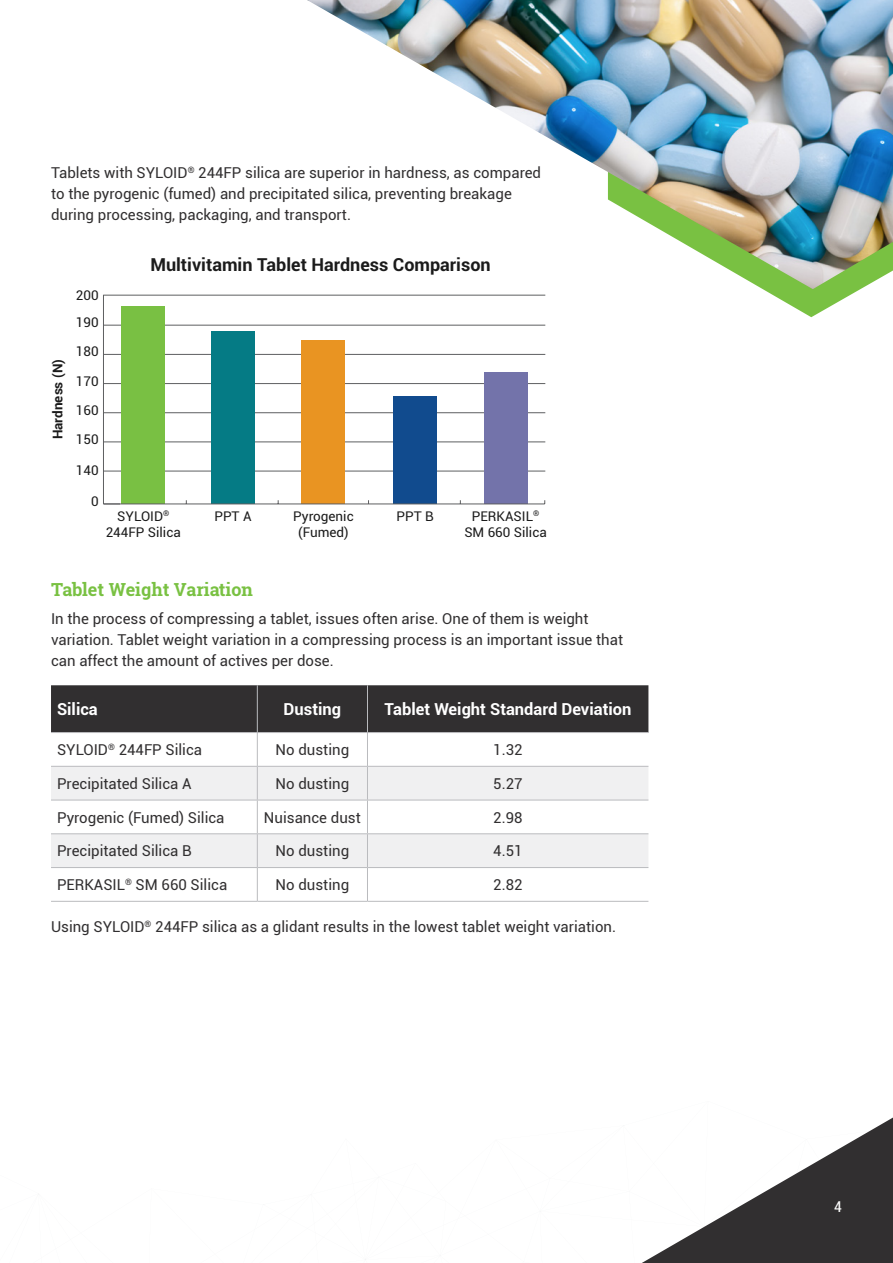
<style>
.page{position:relative;width:893px;height:1263px;background:#fff}
.page>*{position:absolute;margin:0;border:0;box-sizing:border-box;transform-origin:0 0}
.t1{font:700 18px "Roboto";color:#1b1b1b}
.t2{font:700 18px "Roboto Slab";color:#79c142}
.t3{font:700 16.5px "Roboto";color:#fff}
.body_text{font:15px/21px "Roboto";color:#312f30}
.body_text-2{font:condensed 15px "Roboto";color:#fff}
.t4{font:13.5px/16.2px "Roboto";color:#1b1b1b;text-align:center}
.t5{font:700 13.5px "Roboto";color:#1b1b1b}
.t6{font:7.8px "Roboto";color:#1b1b1b}
</style>
<div class="page">
<svg style="left:642px;top:1117px;width:251px;height:146px"></svg>
<hr style="left:103px;top:295px;width:1px;height:209px;background:#5e5f61">
<hr style="left:104px;top:471px;width:441px;height:1px;background:#5e5f61">
<hr style="left:104px;top:441px;width:441px;height:1px;background:#5e5f61">
<hr style="left:104px;top:412px;width:441px;height:1px;background:#5e5f61">
<hr style="left:104px;top:383px;width:441px;height:1px;background:#5e5f61">
<hr style="left:104px;top:354px;width:441px;height:1px;background:#5e5f61">
<hr style="left:104px;top:325px;width:441px;height:1px;background:#5e5f61">
<hr style="left:104px;top:295px;width:441px;height:1px;background:#5e5f61">
<div style="left:121px;top:306px;width:43px;height:198px;background:#79c043"></div>
<div style="left:211px;top:331px;width:44px;height:173px;background:#057b85"></div>
<div style="left:302px;top:341px;width:43px;height:163px;background:#e99422"></div>
<div style="left:393px;top:396px;width:44px;height:108px;background:#114b8e"></div>
<div style="left:484px;top:372px;width:43px;height:132px;background:#7373aa"></div>
<hr style="left:103px;top:504px;width:442px;height:1px;background:#5e5f61">
<div style="left:51px;top:685px;width:597px;height:47px;background:#312f30"></div>
<svg style="left:51px;top:767px;width:597px;height:100px;fill:#f0f0f1"></svg>
<hr style="left:257px;top:685px;width:1px;height:47px;background:#babbbe">
<hr style="left:367px;top:685px;width:1px;height:47px;background:#babbbe">
<hr style="left:51px;top:732px;width:206px;height:1px;background:#babbbe">
<hr style="left:257px;top:732px;width:110px;height:1px;background:#babbbe">
<hr style="left:257px;top:733px;width:1px;height:33px;background:#babbbe">
<hr style="left:367px;top:732px;width:281px;height:1px;background:#babbbe">
<hr style="left:367px;top:733px;width:1px;height:33px;background:#babbbe">
<hr style="left:257px;top:767px;width:1px;height:33px;background:#babbbe">
<hr style="left:367px;top:767px;width:1px;height:33px;background:#babbbe">
<hr style="left:257px;top:800px;width:1px;height:33px;background:#babbbe">
<hr style="left:367px;top:800px;width:1px;height:33px;background:#babbbe">
<hr style="left:257px;top:834px;width:1px;height:33px;background:#babbbe">
<hr style="left:367px;top:834px;width:1px;height:33px;background:#babbbe">
<hr style="left:257px;top:868px;width:1px;height:33px;background:#babbbe">
<hr style="left:367px;top:868px;width:1px;height:33px;background:#babbbe">
<hr style="left:51px;top:766px;width:206px;height:1px;background:#babbbe">
<hr style="left:257px;top:766px;width:110px;height:1px;background:#babbbe">
<hr style="left:367px;top:766px;width:281px;height:1px;background:#babbbe">
<hr style="left:51px;top:800px;width:206px;height:1px;background:#babbbe">
<hr style="left:257px;top:800px;width:110px;height:1px;background:#babbbe">
<hr style="left:367px;top:800px;width:281px;height:1px;background:#babbbe">
<hr style="left:51px;top:833px;width:206px;height:1px;background:#babbbe">
<hr style="left:257px;top:833px;width:110px;height:1px;background:#babbbe">
<hr style="left:367px;top:833px;width:281px;height:1px;background:#babbbe">
<hr style="left:51px;top:867px;width:206px;height:1px;background:#babbbe">
<hr style="left:257px;top:867px;width:110px;height:1px;background:#babbbe">
<hr style="left:367px;top:867px;width:281px;height:1px;background:#babbbe">
<hr style="left:51px;top:901px;width:206px;height:1px;background:#babbbe">
<hr style="left:257px;top:901px;width:110px;height:1px;background:#babbbe">
<hr style="left:367px;top:901px;width:281px;height:1px;background:#babbbe">
<svg style="left:762px;top:289px;width:99px;height:28px"></svg>
<img style="left:307px;top:0;width:586px;height:289px">
<p class="body_text" style="left:51px;top:162px;width:492px">Tablets with SYLOID<sup>®</sup> 244FP silica are superior in hardness, as compared to the pyrogenic (fumed) and precipitated silica, preventing breakage during processing, packaging, and transport.</p>
<p class="t1" style="left:150px;top:252px;width:342px">Multivitamin Tablet Hardness Comparison</p>
<p class="t4" style="left:76px;top:286px;width:24px">200</p>
<p class="t4" style="left:76px;top:314px;width:24px">190</p>
<p class="t5" style="left:48px;top:439px;width:81px;rotate:-90deg">Hardness (N)</p>
<p class="t4" style="left:76px;top:343px;width:24px">180</p>
<p class="t4" style="left:76px;top:372px;width:24px">170</p>
<p class="t4" style="left:76px;top:401px;width:24px">160</p>
<p class="t4" style="left:76px;top:430px;width:24px">150</p>
<p class="t4" style="left:76px;top:461px;width:24px">140</p>
<p class="t4" style="left:91px;top:492px;width:9px">0</p>
<p class="t6" style="left:163px;top:508px;width:8px">®</p>
<p class="t4" style="left:106px;top:523px;width:77px">244FP Silica</p>
<p class="t4" style="left:117px;top:507px;width:47px">SYLOID</p>
<p class="t4" style="left:214px;top:507px;width:39px">PPT A</p>
<p class="t4" style="left:293px;top:507px;width:62px">Pyrogenic</p>
<p class="t4" style="left:397px;top:507px;width:39px">PPT B</p>
<p class="t4" style="left:298px;top:523px;width:52px">(Fumed)</p>
<p class="t4" style="left:464px;top:507px;width:84px">PERKASIL<sup>®<br></sup>SM 660 Silica</p>
<h2 class="t2" style="left:51px;top:577px;width:203px">Tablet Weight Variation</h2>
<p class="body_text" style="left:51px;top:607px;width:574px">In the process of compressing a tablet, issues often arise. One of them is weight variation. Tablet weight variation in a compressing process is an important issue that can affect the amount of actives per dose.</p>
<h3 class="t3" style="left:57px;top:698px;width:42px">Silica</h3>
<h3 class="t3" style="left:284px;top:698px;width:59px">Dusting</h3>
<h3 class="t3" style="left:384px;top:698px;width:248px">Tablet Weight Standard Deviation</h3>
<p class="body_text" style="left:57px;top:739px;width:147px">SYLOID<sup>®</sup> 244FP Silica</p>
<p class="body_text" style="left:276px;top:739px;width:75px">No dusting</p>
<p class="body_text" style="left:493px;top:739px;width:31px">1.32</p>
<p class="body_text" style="left:57px;top:772px;width:136px">Precipitated Silica A</p>
<p class="body_text" style="left:276px;top:772px;width:75px">No dusting</p>
<p class="body_text" style="left:493px;top:772px;width:31px">5.27</p>
<p class="body_text" style="left:57px;top:806px;width:169px">Pyrogenic (Fumed) Silica</p>
<p class="body_text" style="left:264px;top:806px;width:98px">Nuisance dust</p>
<p class="body_text" style="left:493px;top:806px;width:31px">2.98</p>
<p class="body_text" style="left:57px;top:840px;width:136px">Precipitated Silica B</p>
<p class="body_text" style="left:276px;top:840px;width:75px">No dusting</p>
<p class="body_text" style="left:493px;top:840px;width:31px">4.51</p>
<p class="body_text" style="left:57px;top:874px;width:172px">PERKASIL<sup>®</sup> SM 660 Silica</p>
<p class="body_text" style="left:276px;top:874px;width:75px">No dusting</p>
<p class="body_text" style="left:493px;top:874px;width:31px">2.82</p>
<p class="body_text" style="left:51px;top:915px;width:567px">Using SYLOID<sup>®</sup> 244FP silica as a glidant results in the lowest tablet weight variation.</p>
<p class="body_text-2" style="left:834px;top:1196px;width:9px">4</p>
</div>
